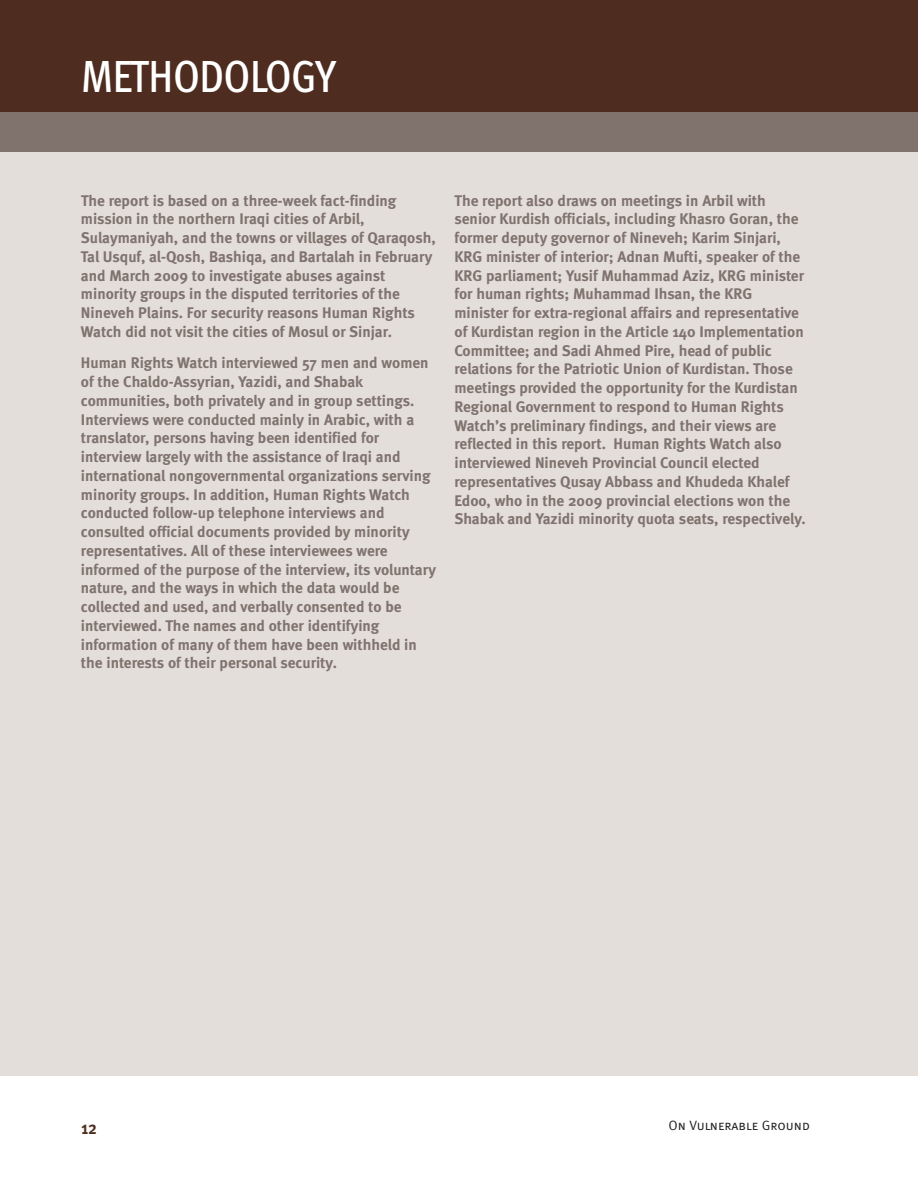
<style>
.page{position:relative;width:918px;height:1188px;background:#fff}
.page>*{position:absolute;margin:0;border:0;box-sizing:border-box;transform-origin:0 0}
.t1{font:500 45px "Meta Cond";letter-spacing:-.005em;color:#fff}
.t2{font:700 18px "Meta Cond";color:#4e2d20}
.t3{font:700 15.3px/18.8px "Meta";color:#80736e}
.t4{font:13.5px "Meta Normal Caps";color:#231f20}
</style>
<div class="page">
<div style="left:0;top:0;width:918px;height:1076px;background:#e4deda"></div>
<div style="left:0;top:0;width:918px;height:151px;background:#80736e"></div>
<div style="left:0;top:0;width:918px;height:111px;background:#4e2d20"></div>
<h1 class="t1" style="left:81px;top:59px;width:257px">METHODOLOGY</h1>
<p class="t3" style="left:81px;top:192px;width:356px">The report is based on a three-week fact-finding mission in the northern Iraqi cities of Arbil, Sulaymaniyah, and the towns or villages of Qaraqosh, Tal Usquf, al-Qosh, Bashiqa, and Bartalah in February and March 2009 to investigate abuses against minority groups in the disputed territories of the Nineveh Plains. For security reasons Human Rights Watch did not visit the cities of Mosul or Sinjar.</p>
<p class="t3" style="left:81px;top:355px;width:357px">Human Rights Watch interviewed 57 men and women of the Chaldo-Assyrian, Yazidi, and Shabak communities, both privately and in group settings.<br>Interviews were conducted mainly in Arabic, with a translator, persons having been identified for interview largely with the assistance of Iraqi and international nongovernmental organizations serving minority groups. In addition, Human Rights Watch conducted follow-up telephone interviews and consulted official documents provided by minority representatives. All of these interviewees were informed of the purpose of the interview, its voluntary nature, and the ways in which the data would be collected and used, and verbally consented to be interviewed. The names and other identifying information of many of them have been withheld in the interests of their personal security.</p>
<p class="t3" style="left:454px;top:192px;width:353px">The report also draws on meetings in Arbil with senior Kurdish officials, including Khasro Goran, the former deputy governor of Nineveh; Karim Sinjari, KRG minister of interior; Adnan Mufti, speaker of the KRG parliament; Yusif Muhammad Aziz, KRG minister for human rights; Muhammad Ihsan, the KRG minister for extra-regional affairs and representative of Kurdistan region in the Article 140 Implementation Committee; and Sadi Ahmed Pire, head of public relations for the Patriotic Union of Kurdistan. Those meetings provided the opportunity for the Kurdistan Regional Government to respond to Human Rights Watch’s preliminary findings, and their views are reflected in this report. Human Rights Watch also interviewed Nineveh Provincial Council elected representatives Qusay Abbass and Khudeda Khalef Edoo, who in the 2009 provincial elections won the Shabak and Yazidi minority quota seats, respectively.</p>
<p class="t2" style="left:81px;top:1121px;width:18px">12</p>
<p class="t4" style="left:669px;top:1120px;width:143px">On Vulnerable Ground</p>
</div>
